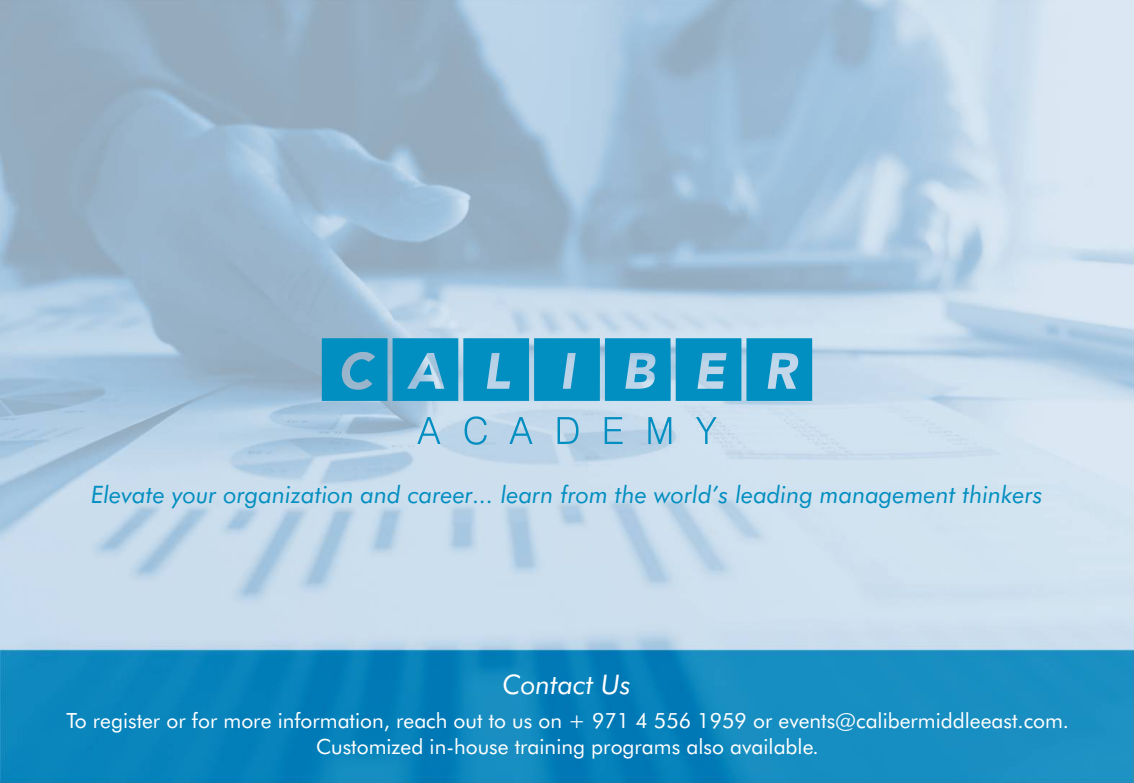
<style>
.page{position:relative;width:1134px;height:783px;background:#fff}
.page>*{position:absolute;margin:0;border:0;box-sizing:border-box;transform-origin:0 0}
.t1{font:italic 27px "Futura BT";color:#fff}
.t2{font:italic 24px "Futura BT";color:#018ec0}
.t3{font:21px/25.2px "Futura BT";color:#fff;text-align:center}
.s1{font-style:italic}
</style>
<div class="page">
<img style="left:0;top:0;width:1134px;height:783px">
<svg style="left:322px;top:338px;width:490px;height:63px;background:#279bc7"></svg>
<svg style="left:464px;top:416px;width:23px;height:29px"></svg>
<svg style="left:417px;top:417px;width:23px;height:27px"></svg>
<svg style="left:509px;top:417px;width:23px;height:27px"></svg>
<svg style="left:558px;top:417px;width:21px;height:27px"></svg>
<svg style="left:605px;top:417px;width:18px;height:27px"></svg>
<svg style="left:648px;top:417px;width:23px;height:27px"></svg>
<svg style="left:696px;top:417px;width:21px;height:27px"></svg>
<p class="t2" style="left:91px;top:485px;width:953px">Elevate your organization and career... learn from the world’s leading management thinkers</p>
<p class="t1" style="left:503px;top:674px;width:130px">Contact Us</p>
<p class="t3" style="left:67px;top:710px;width:1004px">To register or for more information, reach out to us on + 971 4 556 1959 or events@calibermiddleeast.com.<br>Customized in-house training programs also available<span class="s1">.</span></p>
</div>
